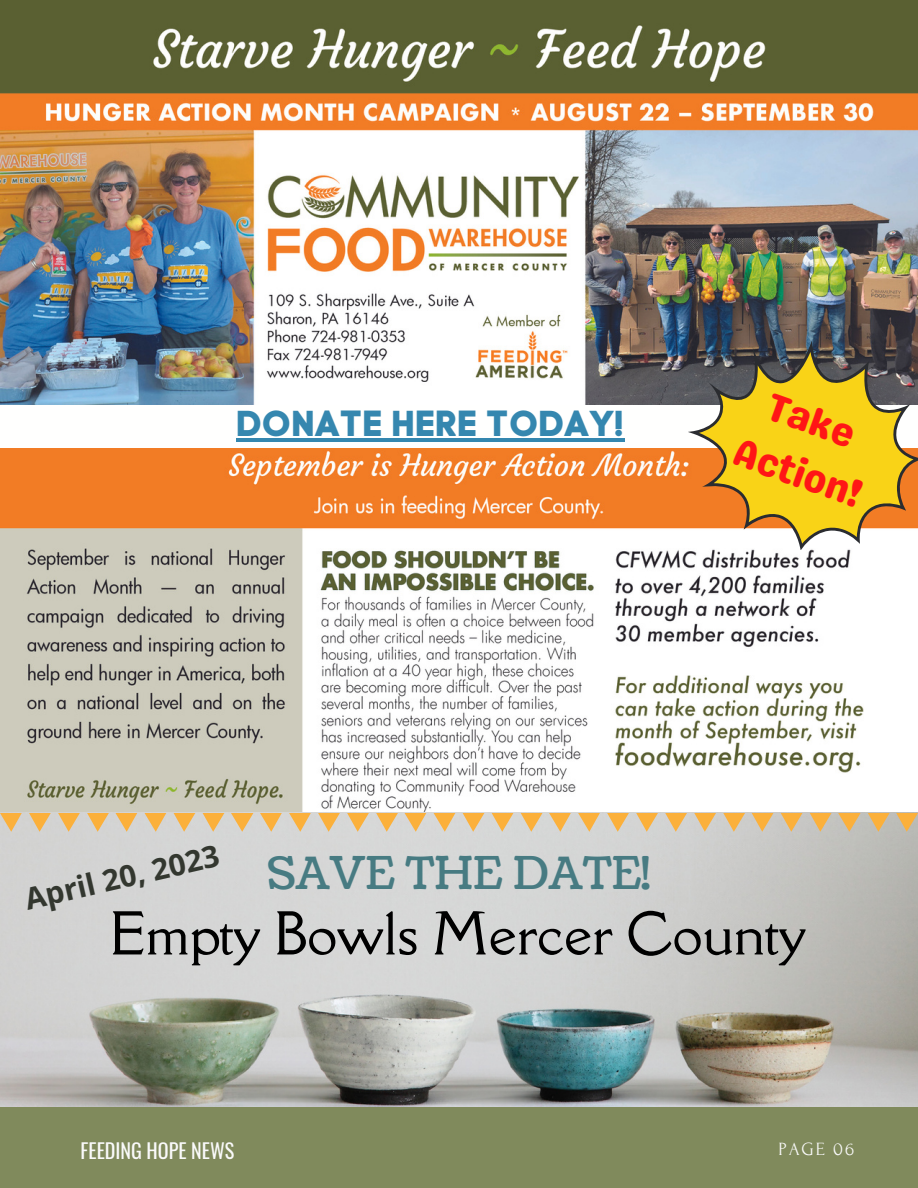
<style>
.page{position:relative;width:918px;height:1188px;background:#fff}
.page>*{position:absolute;margin:0;border:0;box-sizing:border-box;transform-origin:0 0}
.t1{font:54px "Della Respira";color:#000}
.t2{font:45px "Coustard";color:#477b82}
.t3{font:39px/54.2px "Genty Sans";color:#ff1616;text-align:center}
.t4{font:36px "Code Pro Bold LC";color:#3587af}
.t5{font:700 30px "Open Sans";color:#33372f}
.t6{font:20.1px "Oswald";color:#fafafa}
.t7{font:18.6px "Forum";letter-spacing:.1em;color:#fafafa}
</style>
<div class="page">
<img style="left:0;top:0;width:918px;height:405px">
<img style="left:0;top:448px;width:918px;height:365px">
<svg style="left:663px;top:311px;width:255px;height:269px"></svg>
<img style="left:0;top:832px;width:918px;height:275px">
<svg style="left:0;top:813px;width:918px;height:19px;background:#e0c598"></svg>
<hr style="left:236px;top:439px;width:388px;height:3px;background:#3587af">
<div style="left:0;top:1107px;width:918px;height:81px;background:#808a5c"></div>
<p class="t4" style="left:236px;top:402px;width:390px">DONATE HERE TODAY!</p>
<p class="t3" style="left:761px;top:374px;width:134px;rotate:19deg">Take<br>Action!</p>
<p class="t5" style="left:21px;top:878px;width:200px;rotate:-13deg">April 20, 2023</p>
<p class="t2" style="left:267px;top:843px;width:385px">SAVE THE DATE!</p>
<p class="t1" style="left:110px;top:897px;width:697px">Empty Bowls Mercer County</p>
<p class="t6" style="left:81px;top:1135px;width:155px">FEEDING HOPE NEWS</p>
<p class="t7" style="left:778px;top:1139px;width:77px">PAGE 06</p>
</div>
